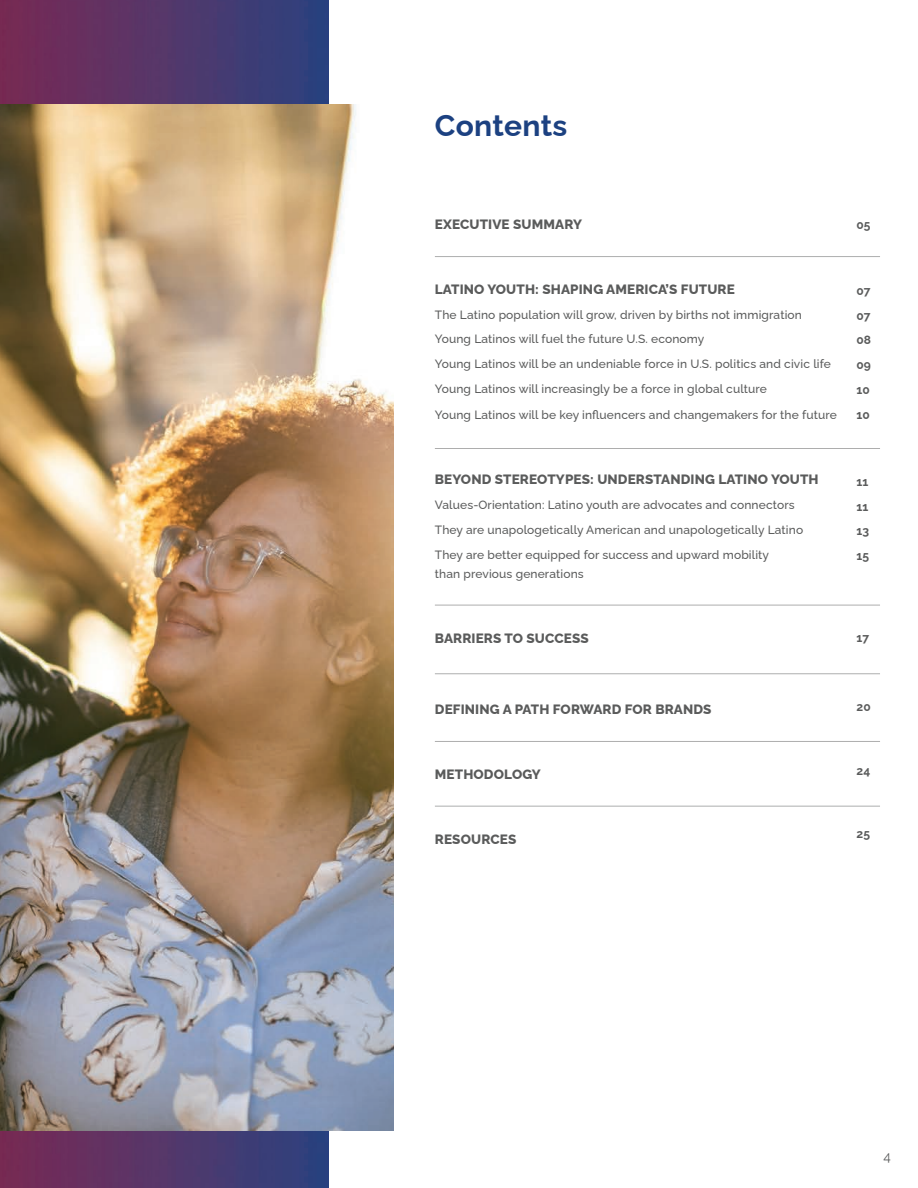
<style>
.page{position:relative;width:918px;height:1188px;background:#fff}
.page>*{position:absolute;margin:0;border:0;box-sizing:border-box;transform-origin:0 0}
.t1{font:700 30px "Raleway";letter-spacing:.01em;color:#1c4181}
.t2{font:800 13.5px "Raleway";letter-spacing:.01em;color:#5a5b5b}
.t3{font:13.5px "Raleway";color:#5a5b5b}
.t4{font:500 12px/24.8px "Raleway";letter-spacing:.01em;color:#5a5b5b}
.t5{font:700 12px/24.8px "Raleway";letter-spacing:.01em;color:#5a5b5b;text-align:justify}
</style>
<div class="page">
<img style="left:0;top:0;width:328px;height:1188px">
<img style="left:0;top:105px;width:393px;height:1026px">
<hr style="left:435px;top:448px;width:445px;height:1px;background:#5a5b5b">
<hr style="left:435px;top:256px;width:445px;height:1px;background:#5a5b5b">
<hr style="left:435px;top:605px;width:445px;height:1px;background:#5a5b5b">
<hr style="left:435px;top:673px;width:445px;height:1px;background:#5a5b5b">
<hr style="left:435px;top:741px;width:445px;height:1px;background:#5a5b5b">
<hr style="left:435px;top:806px;width:445px;height:1px;background:#5a5b5b">
<h1 class="t1" style="left:435px;top:102px;width:134px">Contents</h1>
<p class="t2" style="left:435px;top:214px;width:149px">EXECUTIVE SUMMARY</p>
<p class="t5" style="left:856px;top:212px;width:16px">05</p>
<p class="t2" style="left:435px;top:279px;width:302px">LATINO YOUTH: SHAPING AMERICA’S FUTURE</p>
<p class="t4" style="left:435px;top:301px;width:398px">The Latino population will grow, driven by births not immigration Young Latinos will fuel the future U.S. economy<br>Young Latinos will be an undeniable force in U.S. politics and civic life Young Latinos will increasingly be a force in global culture</p>
<p class="t4" style="left:435px;top:401px;width:404px">Young Latinos will be key influencers and changemakers for the future</p>
<p class="t5" style="left:856px;top:277px;width:16px">07<br>07<br>08<br>09<br>10<br>10</p>
<p class="t2" style="left:435px;top:469px;width:385px">BEYOND STEREOTYPES: UNDERSTANDING LATINO YOUTH</p>
<p class="t4" style="left:435px;top:491px;width:370px">Values-Orientation: Latino youth are advocates and connectors<br>They are unapologetically American and unapologetically Latino<br>They are better equipped for success and upward mobility</p>
<p class="t4" style="left:435px;top:560px;width:150px">than previous generations</p>
<p class="t5" style="left:856px;top:468px;width:14px">11<br>11<br>13<br>15</p>
<p class="t2" style="left:435px;top:628px;width:155px">BARRIERS TO SUCCESS</p>
<p class="t5" style="left:856px;top:624px;width:14px">17</p>
<p class="t2" style="left:435px;top:699px;width:278px">DEFINING A PATH FORWARD FOR BRANDS</p>
<p class="t5" style="left:856px;top:694px;width:16px">20</p>
<p class="t2" style="left:435px;top:764px;width:107px">METHODOLOGY</p>
<p class="t5" style="left:856px;top:757px;width:15px">24</p>
<p class="t2" style="left:435px;top:829px;width:83px">RESOURCES</p>
<p class="t5" style="left:856px;top:821px;width:15px">25</p>
<p class="t3" style="left:884px;top:1146px;width:9px">4</p>
</div>
